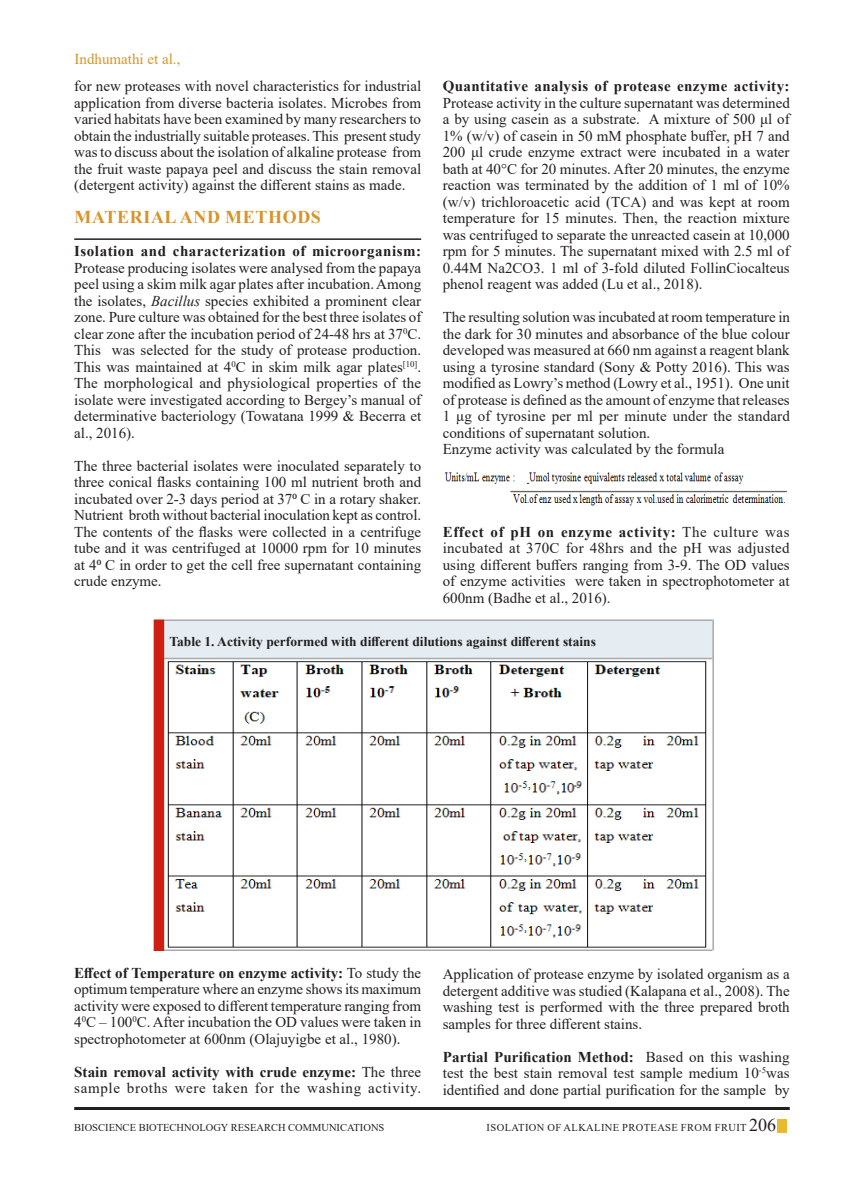
<style>
.page{position:relative;width:864px;height:1188px;background:#fff}
.page>*{position:absolute;margin:0;border:0;box-sizing:border-box;transform-origin:0 0}
.Body_text{font:700 18px "Times New Roman";letter-spacing:.035em;color:#d69429}
.Body_text-2{font:15px/16.5px "Times New Roman";color:#231f20;text-align:justify}
.Body_text-3{font:15px/16.5px "Times New Roman";letter-spacing:.045em;color:#231f20}
.Body_text-4{font:15px "Times New Roman";color:#d69429}
.Body_text-5{font:700 13.5px "Times New Roman";color:#231f20}
.t1{font:10.5px "Times New Roman";color:#231f20}
.t2{font:10.5px "Times New Roman";letter-spacing:.035em;color:#231f20}
.s1{font-weight:700}
.s2{font-style:italic}
.s3{font-size:18px}
</style>
<div class="page">
<hr style="left:74px;top:238px;width:347px;height:2px;background:#231f20">
<img style="left:444px;top:472px;width:344px;height:34px">
<img style="left:164px;top:659px;width:548px;height:291px">
<div style="left:163px;top:620px;width:549px;height:38px;background:#e5ecf2"></div>
<hr style="left:163px;top:620px;width:549px;height:1px;background:#a8aaad">
<hr style="left:163px;top:658px;width:549px;height:1px;background:#a8aaad">
<hr style="left:163px;top:950px;width:549px;height:1px;background:#a8aaad">
<hr style="left:712px;top:620px;width:2px;height:330px;background:#a8aaad">
<div style="left:154px;top:620px;width:10px;height:331px;background:#ce1f10"></div>
<div style="left:777px;top:1119px;width:10px;height:14px;background:#eaba2e"></div>
<hr style="left:74px;top:1107px;width:716px;height:3px;background:#231f20">
<p class="Body_text-4" style="left:75px;top:48px;width:107px">Indhumathi et al.,</p>
<p class="Body_text-2" style="left:443px;top:77px;width:349px"><span class="s1">Quantitative analysis of protease enzyme activity:<br></span>Protease activity in the culture supernatant was determined a by using casein as a substrate. A mixture of 500 μl of 1% (w/v) of casein in 50 mM phosphate buffer, pH 7 and 200 μl crude enzyme extract were incubated in a water bath at 40°C for 20 minutes. After 20 minutes, the enzyme reaction was terminated by the addition of 1 ml of 10% (w/v) trichloroacetic acid (TCA) and was kept at room temperature for 15 minutes. Then, the reaction mixture was centrifuged to separate the unreacted casein at 10,000 rpm for 5 minutes. The supernatant mixed with 2.5 ml of 0.44M Na2CO3. 1 ml of 3-fold diluted FollinCiocalteus phenol reagent was added (Lu et al., 2018).</p>
<p class="Body_text-2" style="left:443px;top:308px;width:349px">The resulting solution was incubated at room temperature in the dark for 30 minutes and absorbance of the blue colour developed was measured at 660 nm against a reagent blank using a tyrosine standard (Sony &amp; Potty 2016). This was modified as Lowry’s method (Lowry et al., 1951). One unit of protease is defined as the amount of enzyme that releases 1 μg of tyrosine per ml per minute under the standard conditions of supernatant solution.</p>
<p class="Body_text-2" style="left:443px;top:440px;width:283px">Enzyme activity was calculated by the formula</p>
<p class="Body_text-2" style="left:74px;top:78px;width:349px">for new proteases with novel characteristics for industrial application from diverse bacteria isolates. Microbes from varied habitats have been examined by many researchers to obtain the industrially suitable proteases. This present study was to discuss about the isolation of alkaline protease from the fruit waste papaya peel and discuss the stain removal (detergent activity) against the different stains as made.</p>
<p class="Body_text" style="left:75px;top:204px;width:248px">MATERIAL AND METHODS</p>
<p class="Body_text-2" style="left:74px;top:243px;width:349px"><span class="s1">Isolation and characterization of microorganism:<br></span>Protease producing isolates were analysed from the papaya peel using a skim milk agar plates after incubation. Among the isolates, <span class="s2">Bacillus</span> species exhibited a prominent clear zone. Pure culture was obtained for the best three isolates of clear zone after the incubation period of 24-48 hrs at 37<sup>0</sup>C.<br>This was selected for the study of protease production.<br>This was maintained at 4<sup>0</sup>C in skim milk agar plates<sup>[10]</sup>.<br>The morphological and physiological properties of the isolate were investigated according to Bergey’s manual of determinative bacteriology (Towatana 1999 &amp; Becerra et al., 2016).</p>
<p class="Body_text-2" style="left:74px;top:457px;width:348px">The three bacterial isolates were inoculated separately to three conical flasks containing 100 ml nutrient broth and incubated over 2-3 days period at 37⁰ C in a rotary shaker.<br>Nutrient broth without bacterial inoculation kept as control.<br>The contents of the flasks were collected in a centrifuge tube and it was centrifuged at 10000 rpm for 10 minutes at 4⁰ C in order to get the cell free supernatant containing crude enzyme.</p>
<p class="Body_text-2" style="left:443px;top:523px;width:348px"><span class="s1">Effect of pH on enzyme activity:</span> The culture was incubated at 370C for 48hrs and the pH was adjusted using different buffers ranging from 3-9. The OD values of enzyme activities were taken in spectrophotometer at 600nm (Badhe et al., 2016).</p>
<p class="Body_text-5" style="left:169px;top:632px;width:428px">Table 1. Activity performed with different dilutions against different stains</p>
<p class="Body_text-2" style="left:74px;top:964px;width:348px"><span class="s1">Effect of Temperature on enzyme activity:</span> To study the optimum temperature where an enzyme shows its maximum activity were exposed to different temperature ranging from 4<sup>0</sup>C – 100<sup>0</sup>C. After incubation the OD values were taken in spectrophotometer at 600nm (Olajuyigbe et al., 1980).</p>
<p class="Body_text-3" style="left:74px;top:1063px;width:348px"><span class="s1">Stain removal activity with crude enzyme:</span> The three sample broths were taken for the washing activity.</p>
<p class="Body_text-2" style="left:443px;top:966px;width:348px">Application of protease enzyme by isolated organism as a detergent additive was studied (Kalapana et al., 2008). The washing test is performed with the three prepared broth samples for three different stains.</p>
<p class="Body_text-2" style="left:443px;top:1048px;width:348px"><span class="s1">Partial Purification Method:</span> Based on this washing test the best stain removal test sample medium 10<sup>-5</sup>was identified and done partial purification for the sample by</p>
<p class="t1" style="left:74px;top:1121px;width:32px">BIOSCIENCE</p>
<p class="t1" style="left:139px;top:1121px;width:191px">BIOTECHNOLOGY RE SEARCH COMMUNIC</p>
<p class="t1" style="left:347px;top:1121px;width:39px">ATIONS</p>
<p class="t2" style="left:487px;top:1121px;width:291px">Isolation of Alkaline Proteas e from Fruit <span class="s3">206</span></p>
</div>
